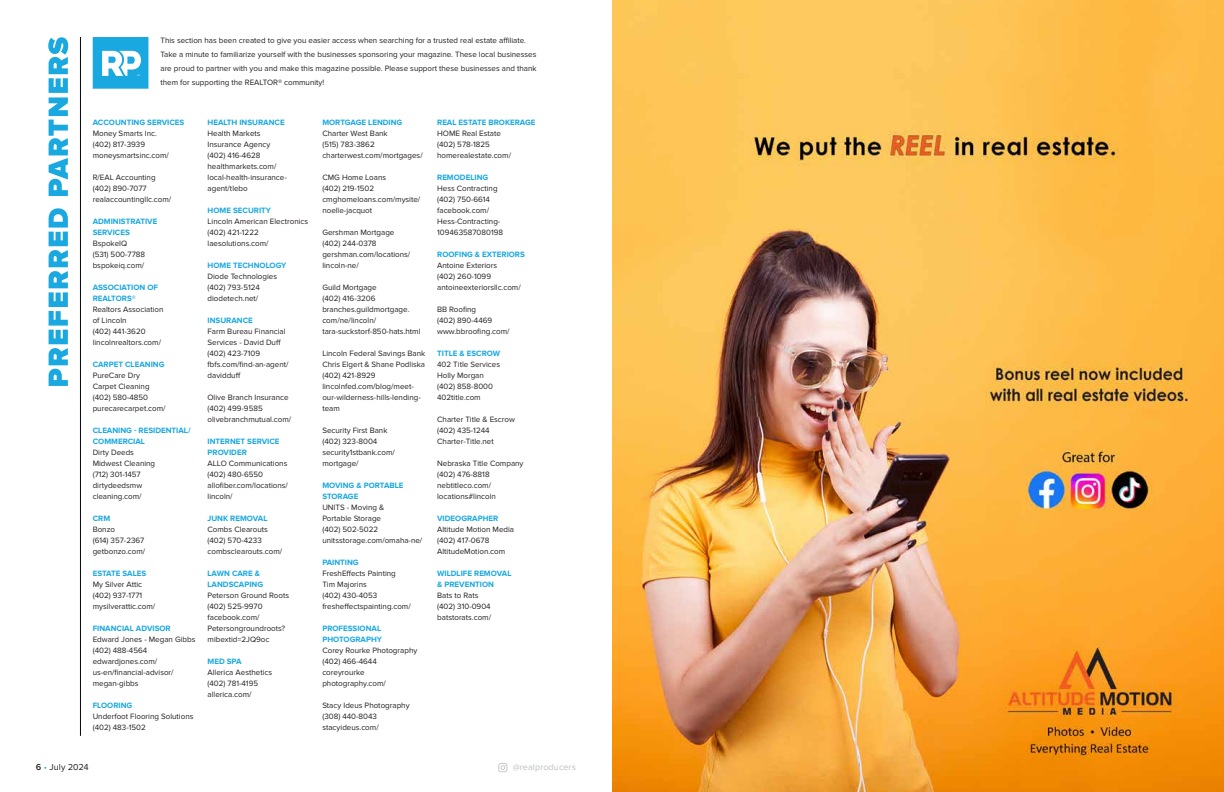
<style>
.page{position:relative;width:1224px;height:792px;background:#fff}
.page>*{position:absolute;margin:0;border:0;box-sizing:border-box;transform-origin:0 0}
.t1{font:9px "Proxima Nova";letter-spacing:.01em;color:#bcbec0}
.t2{font:9px "Proxima Nova";letter-spacing:.005em;color:#231f20}
.t3{font:8px/11px "Proxima Nova";color:#231f20}
.t4{font:700 8px/11px "Proxima Nova";color:#19a8e0}
.s1{font-weight:600}
.s2{color:#19a8e0}
</style>
<div class="page">
<svg style="left:498px;top:763px;width:9px;height:9px"></svg>
<hr style="left:80px;top:37px;width:1px;height:699px;background:#00080f">
<svg style="left:48px;top:37px;width:20px;height:349px"></svg>
<svg style="left:93px;top:37px;width:55px;height:52px"></svg>
<img style="left:612px;top:0;width:612px;height:792px">
<p class="t3" style="left:160px;top:34px;width:378px;line-height:14px">This section has been created to give you easier access when searching for a trusted real estate affiliate.<br>Take a minute to familiarize yourself with the businesses sponsoring your magazine. These local businesses are proud to partner with you and make this magazine possible. Please support these businesses and thank them for supporting the REALTOR® community!</p>
<p class="t4" style="left:93px;top:118px;width:93px">ACCOUNTING SERVICES</p>
<p class="t3" style="left:93px;top:128px;width:78px">Money Smarts Inc. (402) 817-3939 moneysmartsinc.com/</p>
<p class="t3" style="left:93px;top:172px;width:80px">R/EAL Accounting (402) 890-7077 realaccountingllc.com/</p>
<p class="t4" style="left:93px;top:217px;width:66px">ADMINISTRATIVE<br>SERVICES</p>
<p class="t3" style="left:93px;top:238px;width:54px">BspokeIQ (531) 500-7788 bspokeiq.com/</p>
<p class="t4" style="left:93px;top:283px;width:67px">ASSOCIATION OF<br>REALTORS®</p>
<p class="t3" style="left:93px;top:304px;width:72px">Realtors Association of Lincoln<br>(402) 441-3620 lincolnrealtors.com/</p>
<p class="t4" style="left:93px;top:360px;width:73px">CARPET CLEANING</p>
<p class="t3" style="left:93px;top:370px;width:74px">PureCare Dry<br>Carpet Cleaning (402) 580-4850 purecarecarpet.com/</p>
<p class="t4" style="left:93px;top:426px;width:99px">CLEANING - RESIDENTIAL/<br>COMMERCIAL</p>
<p class="t3" style="left:93px;top:447px;width:64px">Dirty Deeds<br>Midwest Cleaning (712) 301-1457 dirtydeedsmw cleaning.com/</p>
<p class="t4" style="left:93px;top:514px;width:19px">CRM</p>
<p class="t3" style="left:93px;top:524px;width:54px">Bonzo<br>(614) 357-2367 getbonzo.com/</p>
<p class="t4" style="left:93px;top:569px;width:55px">ESTATE SALES</p>
<p class="t3" style="left:93px;top:579px;width:64px">My Silver Attic (402) 937-1771 mysilverattic.com/</p>
<p class="t4" style="left:93px;top:624px;width:80px">FINANCIAL ADVISOR</p>
<p class="t3" style="left:93px;top:634px;width:104px">Edward Jones - Megan Gibbs (402) 488-4564 edwardjones.com/ us-en/financial-advisor/ megan-gibbs</p>
<p class="t4" style="left:93px;top:701px;width:41px">FLOORING</p>
<p class="t3" style="left:93px;top:711px;width:102px">Underfoot Flooring Solutions (402) 483-1502</p>
<p class="t4" style="left:208px;top:118px;width:79px">HEALTH INSURANCE</p>
<p class="t3" style="left:208px;top:128px;width:81px">Health Markets<br>Insurance Agency (402) 416-4628 healthmarkets.com/ local-health-insurance&shy;agent/tlebo</p>
<p class="t4" style="left:208px;top:206px;width:65px">HOME SECURITY</p>
<p class="t3" style="left:208px;top:216px;width:102px">Lincoln American Electronics (402) 421-1222 laesolutions.com/</p>
<p class="t4" style="left:208px;top:261px;width:80px">HOME TECHNOLOGY</p>
<p class="t3" style="left:208px;top:271px;width:71px">Diode Technologies (402) 793-5124 diodetech.net/</p>
<p class="t4" style="left:208px;top:316px;width:47px">INSURANCE</p>
<p class="t3" style="left:208px;top:326px;width:82px">Farm Bureau Financial<br>Services - David Duff (402) 423-7109 fbfs.com/find-an-agent/ davidduff</p>
<p class="t3" style="left:208px;top:392px;width:85px">Olive Branch Insurance (402) 499-9585 olivebranchmutual.com/</p>
<p class="t4" style="left:208px;top:437px;width:74px">INTERNET SERVICE<br>PROVIDER</p>
<p class="t3" style="left:208px;top:458px;width:82px">ALLO Communications (402) 480-6550 allofiber.com/locations/ lincoln/</p>
<p class="t4" style="left:208px;top:514px;width:62px">JUNK REMOVAL</p>
<p class="t3" style="left:208px;top:524px;width:76px">Combs Clearouts (402) 570-4233 combsclearouts.com/</p>
<p class="t4" style="left:208px;top:569px;width:57px">LAWN CARE &amp;<br>LANDSCAPING</p>
<p class="t3" style="left:208px;top:590px;width:83px">Peterson Ground Roots (402) 525-9970 facebook.com/<br>Petersongroundroots? mibextid=2JQ9oc</p>
<p class="t4" style="left:208px;top:657px;width:35px">MED SPA</p>
<p class="t3" style="left:208px;top:667px;width:66px">Allerica Aesthetics (402) 781-4195 allerica.com/</p>
<p class="t4" style="left:322px;top:118px;width:82px">MORTGAGE LENDING</p>
<p class="t3" style="left:322px;top:128px;width:102px">Charter West Bank<br>(515) 783-3862 charterwest.com/mortgages/</p>
<p class="t3" style="left:322px;top:172px;width:99px">CMG Home Loans<br>(402) 219-1502 cmghomeloans.com/mysite/ noelle-jacquot</p>
<p class="t3" style="left:322px;top:227px;width:89px">Gershman Mortgage (402) 244-0378 gershman.com/locations/ lincoln-ne/</p>
<p class="t3" style="left:322px;top:282px;width:100px">Guild Mortgage<br>(402) 416-3206 branches.guildmortgage. com/ne/lincoln/ tara-suckstorf-850-hats.html</p>
<p class="t3" style="left:322px;top:348px;width:104px">Lincoln Federal Savings Bank<br>Chris Elgert &amp; Shane Podliska (402) 421-8929 lincolnfed.com/blog/meet&shy;our-wilderness-hills-lending&shy;team</p>
<p class="t3" style="left:322px;top:425px;width:74px">Security First Bank (402) 323-8004 security1stbank.com/ mortgage/</p>
<p class="t4" style="left:322px;top:481px;width:83px">MOVING &amp; PORTABLE<br>STORAGE</p>
<p class="t3" style="left:322px;top:502px;width:101px">UNITS - Moving &amp;<br>Portable Storage<br>(402) 502-5022 unitsstorage.com/omaha-ne/</p>
<p class="t4" style="left:322px;top:558px;width:38px">PAINTING</p>
<p class="t3" style="left:322px;top:568px;width:90px">FreshEffects Painting<br>Tim Majorins<br>(402) 430-4053 fresheffectspainting.com/</p>
<p class="t4" style="left:322px;top:624px;width:61px">PROFESSIONAL<br>PHOTOGRAPHY</p>
<p class="t3" style="left:322px;top:645px;width:96px">Corey Rourke Photography (402) 466-4644 coreyrourke photography.com/</p>
<p class="t3" style="left:322px;top:700px;width:89px">Stacy Ideus Photography (308) 440-8043 stacyideus.com/</p>
<p class="t4" style="left:437px;top:118px;width:100px">REAL ESTATE BROKERAGE</p>
<p class="t3" style="left:437px;top:128px;width:75px">HOME Real Estate (402) 578-1825 homerealestate.com/</p>
<p class="t4" style="left:437px;top:173px;width:53px">REMODELING</p>
<p class="t3" style="left:437px;top:183px;width:67px">Hess Contracting (402) 750-6614 facebook.com/<br>Hess-Contracting-<br>109463587080198</p>
<p class="t4" style="left:437px;top:250px;width:89px">ROOFING &amp; EXTERIORS</p>
<p class="t3" style="left:437px;top:260px;width:85px">Antoine Exteriors<br>(402) 260-1099 antoineexteriorsllc.com/</p>
<p class="t3" style="left:437px;top:304px;width:74px">BB Roofing<br>(402) 890-4469 www.bbroofing.com/</p>
<p class="t4" style="left:437px;top:349px;width:64px">TITLE &amp; ESCROW</p>
<p class="t3" style="left:437px;top:359px;width:64px">402 Title Services<br>Holly Morgan (402) 858-8000<br>402title.com</p>
<p class="t3" style="left:437px;top:414px;width:79px">Charter Title &amp; Escrow (402) 435-1244<br>Charter-Title.net</p>
<p class="t3" style="left:437px;top:458px;width:88px">Nebraska Title Company (402) 476-8818 nebtitleco.com/ locations#lincoln</p>
<p class="t4" style="left:437px;top:514px;width:63px">VIDEOGRAPHER</p>
<p class="t3" style="left:437px;top:524px;width:78px">Altitude Motion Media (402) 417-0678<br>AltitudeMotion.com</p>
<p class="t4" style="left:437px;top:569px;width:76px">WILDLIFE REMOVAL &amp; PREVENTION</p>
<p class="t3" style="left:437px;top:590px;width:55px">Bats to Rats (402) 310-0904 batstorats.com/</p>
<p class="t2" style="left:36px;top:762px;width:54px"><span class="s1">6</span> <span class="s2">•</span> July 2024</p>
<p class="t1" style="left:513px;top:762px;width:65px">@realproducers</p>
</div>
